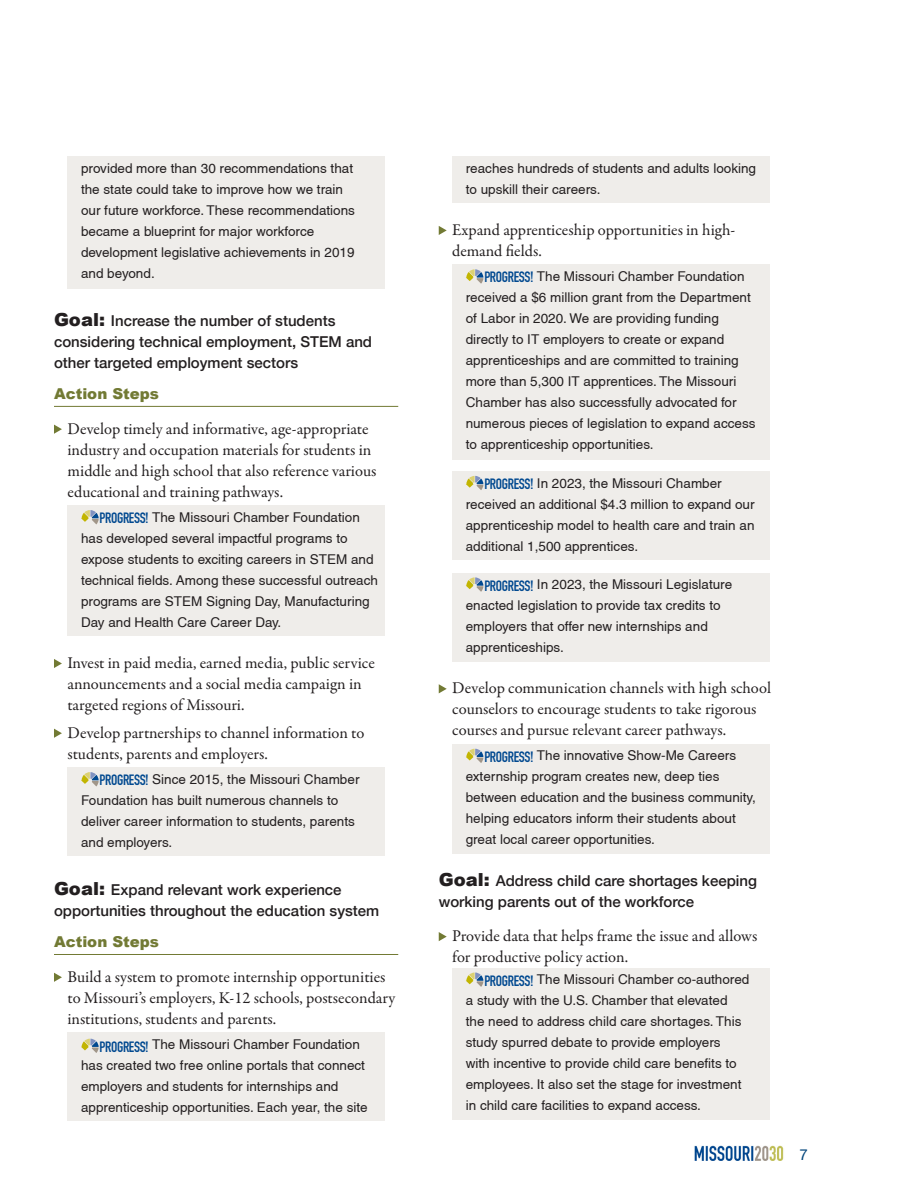
<style>
.page{position:relative;width:918px;height:1188px;background:#fff}
.page>*{position:absolute;margin:0;border:0;box-sizing:border-box;transform-origin:0 0}
.driver-action_bullet{font:16.5px/21px "Garamond Premr Pro";color:#231f20}
.driver-goal{font:500 15px/21px "Helvetica Neue";color:#231f20}
.driver-action_steps{font:900 15px "Arial";color:#727a34}
.t1{font:15px "Helvetica Neue";color:#00447b}
.t2{font:700 14.85px "DIN Condensed";letter-spacing:-.025em;color:#014990}
.drivers-progress_poi{font:condensed 13.5px/21px "Helvetica";color:#231f20}
.s1{font-family:"Arial";font-weight:900;font-size:18px}
.s2{font-family:"DIN Condensed";font-weight:700;font-stretch:normal;font-size:14.85px;color:#014990}
</style>
<div class="page">
<div style="left:68px;top:156px;width:317px;height:133px;background:#efedea"></div>
<hr style="left:54px;top:406px;width:344px;height:1px;background:#727a34">
<div style="left:68px;top:505px;width:317px;height:131px;background:#efedea"></div>
<div style="left:68px;top:767px;width:317px;height:89px;background:#efedea"></div>
<hr style="left:54px;top:954px;width:344px;height:1px;background:#727a34">
<div style="left:68px;top:1032px;width:317px;height:89px;background:#efedea"></div>
<svg style="left:54px;top:425px;width:8px;height:9px"></svg>
<svg style="left:81px;top:510px;width:18px;height:14px"></svg>
<svg style="left:54px;top:659px;width:8px;height:9px"></svg>
<svg style="left:54px;top:729px;width:8px;height:9px"></svg>
<svg style="left:81px;top:772px;width:18px;height:14px"></svg>
<svg style="left:54px;top:973px;width:8px;height:9px"></svg>
<svg style="left:81px;top:1039px;width:18px;height:14px"></svg>
<div style="left:452px;top:156px;width:318px;height:47px;background:#efedea"></div>
<div style="left:452px;top:265px;width:318px;height:195px;background:#efedea"></div>
<div style="left:452px;top:471px;width:318px;height:89px;background:#efedea"></div>
<div style="left:452px;top:573px;width:318px;height:89px;background:#efedea"></div>
<div style="left:452px;top:744px;width:318px;height:110px;background:#efedea"></div>
<div style="left:452px;top:968px;width:318px;height:152px;background:#efedea"></div>
<svg style="left:439px;top:226px;width:8px;height:9px"></svg>
<svg style="left:466px;top:269px;width:17px;height:15px"></svg>
<svg style="left:466px;top:476px;width:17px;height:14px"></svg>
<svg style="left:466px;top:577px;width:17px;height:15px"></svg>
<svg style="left:439px;top:684px;width:8px;height:9px"></svg>
<svg style="left:466px;top:749px;width:17px;height:14px"></svg>
<svg style="left:439px;top:932px;width:8px;height:9px"></svg>
<svg style="left:466px;top:973px;width:17px;height:14px"></svg>
<img style="left:694px;top:1145px;width:90px;height:16px">
<p class="drivers-progress_poi" style="left:81px;top:158px;width:276px">provided more than 30 recommendations that the state could take to improve how we train our future workforce. These recommendations became a blueprint for major workforce development legislative achievements in 2019 and beyond.</p>
<p class="driver-goal" style="left:54px;top:309px;width:320px"><span class="s1">Goal:</span> Increase the number of students considering technical employment, STEM and other targeted employment sectors</p>
<p class="driver-action_steps" style="left:54px;top:383px;width:107px">Action Steps</p>
<p class="driver-action_bullet" style="left:67px;top:418px;width:311px">Develop timely and informative, age-appropriate industry and occupation materials for students in middle and high school that also reference various educational and training pathways.</p>
<p class="drivers-progress_poi" style="left:100px;top:507px;width:262px"><span class="s2">PROGRESS!</span> The Missouri Chamber Foundation</p>
<p class="drivers-progress_poi" style="left:81px;top:528px;width:299px">has developed several impactful programs to expose students to exciting careers in STEM and technical fields. Among these successful outreach programs are STEM Signing Day, Manufacturing Day and Health Care Career Day.</p>
<p class="driver-action_bullet" style="left:67px;top:653px;width:309px">Invest in paid media, earned media, public service announcements and a social media campaign in targeted regions of Missouri.</p>
<p class="driver-action_bullet" style="left:67px;top:723px;width:298px">Develop partnerships to channel information to students, parents and employers.</p>
<p class="drivers-progress_poi" style="left:100px;top:769px;width:261px"><span class="s2">PROGRESS!</span> Since 2015, the Missouri Chamber</p>
<p class="drivers-progress_poi" style="left:81px;top:790px;width:276px">Foundation has built numerous channels to deliver career information to students, parents and employers.</p>
<p class="driver-goal" style="left:54px;top:878px;width:327px"><span class="s1">Goal:</span> Expand relevant work experience opportunities throughout the education system</p>
<p class="driver-action_steps" style="left:54px;top:931px;width:107px">Action Steps</p>
<p class="driver-action_bullet" style="left:67px;top:967px;width:329px">Build a system to promote internship opportunities to Missouri’s employers, K-12 schools, postsecondary institutions, students and parents.</p>
<p class="t2" style="left:100px;top:1037px;width:51px">PROGRESS!</p>
<p class="drivers-progress_poi" style="left:81px;top:1034px;width:288px;text-indent:71px">The Missouri Chamber Foundation has created two free online portals that connect employers and students for internships and apprenticeship opportunities. Each year, the site</p>
<p class="drivers-progress_poi" style="left:466px;top:158px;width:292px">reaches hundreds of students and adults looking to upskill their careers.</p>
<p class="driver-action_bullet" style="left:452px;top:220px;width:285px">Expand apprenticeship opportunities in high&shy;demand fields.</p>
<p class="drivers-progress_poi" style="left:484px;top:266px;width:262px"><span class="s2">PROGRESS!</span> The Missouri Chamber Foundation</p>
<p class="drivers-progress_poi" style="left:466px;top:287px;width:291px">received a $6 million grant from the Department of Labor in 2020. We are providing funding directly to IT employers to create or expand apprenticeships and are committed to training more than 5,300 IT apprentices. The Missouri Chamber has also successfully advocated for numerous pieces of legislation to expand access to apprenticeship opportunities.</p>
<p class="drivers-progress_poi" style="left:484px;top:472px;width:239px"><span class="s2">PROGRESS!</span> In 2023, the Missouri Chamber</p>
<p class="drivers-progress_poi" style="left:466px;top:493px;width:290px;text-align:justify">received an additional $4.3 million to expand our apprenticeship model to health care and train an additional 1,500 apprentices.</p>
<p class="drivers-progress_poi" style="left:484px;top:574px;width:249px"><span class="s2">PROGRESS!</span> In 2023, the Missouri Legislature</p>
<p class="drivers-progress_poi" style="left:466px;top:595px;width:256px">enacted legislation to provide tax credits to employers that offer new internships and apprenticeships.</p>
<p class="driver-action_bullet" style="left:452px;top:678px;width:320px">Develop communication channels with high school counselors to encourage students to take rigorous courses and pursue relevant career pathways.</p>
<p class="drivers-progress_poi" style="left:484px;top:745px;width:253px"><span class="s2">PROGRESS!</span> The innovative Show-Me Careers</p>
<p class="drivers-progress_poi" style="left:466px;top:766px;width:292px">externship program creates new, deep ties between education and the business community, helping educators inform their students about great local career opportunities.</p>
<p class="driver-goal" style="left:439px;top:869px;width:320px"><span class="s1">Goal:</span> Address child care shortages keeping working parents out of the workforce</p>
<p class="driver-action_bullet" style="left:452px;top:926px;width:307px">Provide data that helps frame the issue and allows for productive policy action.</p>
<p class="drivers-progress_poi" style="left:484px;top:969px;width:267px"><span class="s2">PROGRESS!</span> The Missouri Chamber co-authored</p>
<p class="drivers-progress_poi" style="left:466px;top:990px;width:277px">a study with the U.S. Chamber that elevated the need to address child care shortages. This study spurred debate to provide employers with incentive to provide child care benefits to employees. It also set the stage for investment in child care facilities to expand access.</p>
<p class="t1" style="left:799px;top:1143px;width:10px">7</p>
</div>
